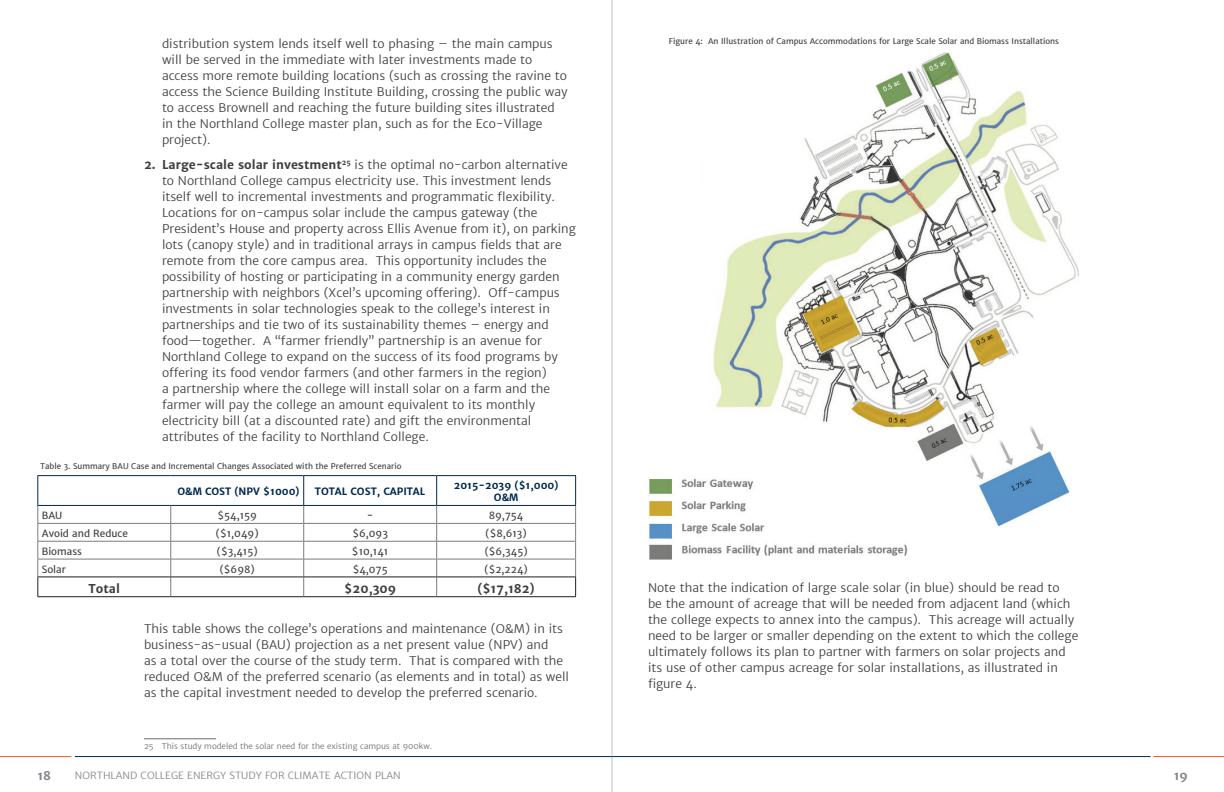
<style>
.page{position:relative;width:1224px;height:792px;background:#fff}
.page>*{position:absolute;margin:0;border:0;box-sizing:border-box;transform-origin:0 0}
.t1{font:300 12px/16px "Merriweather Sans";color:#3e3e3f}
.t2{font:700 12px "Merriweather Sans";color:#3e3e3f}
.t3{font:700 12px "Merriweather Sans";color:#82878c}
.t4{font:10px "Merriweather Sans";color:#3e3e3f}
.t5{font:700 10px/12px "Merriweather Sans";color:#00294e;text-align:center}
.t6{font:300 10px "Merriweather Sans";color:#82878c}
.t7{font:8px "Merriweather Sans";color:#3e3e3f}
.t8{font:300 8px "Merriweather Sans";color:#6c6d70}
.s1{font-weight:700}
</style>
<div class="page">
<hr style="left:75px;top:756px;width:1076px;height:1px;background:#00294e">
<hr style="left:0;top:756px;width:71px;height:1px;background:#f25b21">
<hr style="left:1154px;top:756px;width:70px;height:1px;background:#f25b21">
<hr style="left:612px;top:0;width:1px;height:792px;background:#787d83">
<hr style="left:144px;top:738px;width:72px;height:1px;background:#6c6d70">
<hr style="left:38px;top:541px;width:133px;height:1px;background:#787d83">
<hr style="left:171px;top:541px;width:133px;height:1px;background:#787d83">
<hr style="left:304px;top:541px;width:133px;height:1px;background:#787d83">
<hr style="left:437px;top:541px;width:139px;height:1px;background:#787d83">
<hr style="left:38px;top:559px;width:133px;height:1px;background:#787d83">
<hr style="left:171px;top:559px;width:133px;height:1px;background:#787d83">
<hr style="left:304px;top:559px;width:133px;height:1px;background:#787d83">
<hr style="left:437px;top:559px;width:139px;height:1px;background:#787d83">
<hr style="left:304px;top:475px;width:133px;height:1px;background:#00294e">
<hr style="left:437px;top:475px;width:139px;height:1px;background:#00294e">
<hr style="left:304px;top:505px;width:133px;height:1px;background:#00294e">
<hr style="left:437px;top:505px;width:139px;height:1px;background:#00294e">
<hr style="left:37px;top:475px;width:134px;height:1px;background:#00294e">
<hr style="left:171px;top:475px;width:133px;height:1px;background:#00294e">
<svg style="left:303px;top:476px;width:1px;height:120px"></svg>
<hr style="left:37px;top:505px;width:134px;height:1px;background:#00294e">
<hr style="left:171px;top:505px;width:133px;height:1px;background:#00294e">
<hr style="left:37px;top:577px;width:134px;height:1px;background:#231f20">
<hr style="left:171px;top:577px;width:133px;height:1px;background:#231f20">
<hr style="left:304px;top:577px;width:133px;height:1px;background:#231f20">
<hr style="left:437px;top:577px;width:139px;height:1px;background:#231f20">
<hr style="left:37px;top:596px;width:134px;height:1px;background:#231f20">
<hr style="left:171px;top:596px;width:133px;height:1px;background:#231f20">
<hr style="left:304px;top:596px;width:133px;height:1px;background:#231f20">
<hr style="left:437px;top:596px;width:139px;height:1px;background:#231f20">
<svg style="left:37px;top:476px;width:2px;height:120px"></svg>
<svg style="left:575px;top:476px;width:1px;height:120px"></svg>
<hr style="left:38px;top:523px;width:133px;height:1px;background:#787d83">
<hr style="left:437px;top:523px;width:139px;height:1px;background:#787d83">
<svg style="left:171px;top:506px;width:1px;height:90px"></svg>
<svg style="left:436px;top:476px;width:1px;height:120px"></svg>
<hr style="left:171px;top:523px;width:133px;height:1px;background:#787d83">
<hr style="left:304px;top:523px;width:133px;height:1px;background:#787d83">
<img style="left:649px;top:52px;width:430px;height:508px">
<p class="t1" style="left:162px;top:36px;width:407px">distribution system lends itself well to phasing – the main campus will be served in the immediate with later investments made to access more remote building locations (such as crossing the ravine to access the Science Building Institute Building, crossing the public way to access Brownell and reaching the future building sites illustrated in the Northland College master plan, such as for the Eco-Village project).</p>
<p class="t1" style="left:162px;top:157px;width:415px;text-indent:-18px"><span class="s1">2. Large-scale solar investment</span><sup>25</sup> is the optimal no-carbon alternative to Northland College campus electricity use. This investment lends itself well to incremental investments and programmatic flexibility.<br>Locations for on-campus solar include the campus gateway (the President’s House and property across Ellis Avenue from it), on parking lots (canopy style) and in traditional arrays in campus fields that are remote from the core campus area. This opportunity includes the possibility of hosting or participating in a community energy garden partnership with neighbors (Xcel’s upcoming offering). Off-campus investments in solar technologies speak to the college’s interest in partnerships and tie two of its sustainability themes – energy and food—together. A “farmer friendly” partnership is an avenue for Northland College to expand on the success of its food programs by offering its food vendor farmers (and other farmers in the region)<br>a partnership where the college will install solar on a farm and the farmer will pay the college an amount equivalent to its monthly electricity bill (at a discounted rate) and gift the environmental attributes of the facility to Northland College.</p>
<p class="t7" style="left:40px;top:461px;width:363px">Table 3. Summary BAU Case and Incremental Changes Associated with the Preferred Scenario</p>
<p class="t5" style="left:177px;top:486px;width:124px">O&amp;M Cost (N PV $1000)</p>
<p class="t5" style="left:315px;top:486px;width:21px">Total</p>
<p class="t5" style="left:351px;top:486px;width:64px">Cost, Capital</p>
<p class="t5" style="left:454px;top:480px;width:106px">2015-2039 ($1,000) o&amp;M</p>
<p class="t4" style="left:42px;top:510px;width:22px">BAU</p>
<p class="t4" style="left:218px;top:510px;width:41px">$54,159</p>
<p class="t4" style="left:367px;top:510px;width:8px">-</p>
<p class="t4" style="left:489px;top:510px;width:36px">89,754</p>
<p class="t4" style="left:42px;top:527px;width:88px">Avoid and Reduce</p>
<p class="t4" style="left:216px;top:527px;width:44px">($1,049)</p>
<p class="t4" style="left:352px;top:527px;width:37px">$6,093</p>
<p class="t4" style="left:486px;top:527px;width:43px">($8,613)</p>
<p class="t4" style="left:42px;top:545px;width:42px">Biomass</p>
<p class="t4" style="left:217px;top:545px;width:42px">($3,415)</p>
<p class="t4" style="left:352px;top:545px;width:38px">$10,141</p>
<p class="t4" style="left:485px;top:545px;width:44px">($6,345)</p>
<p class="t4" style="left:42px;top:563px;width:25px">Solar</p>
<p class="t4" style="left:220px;top:563px;width:36px">($698)</p>
<p class="t4" style="left:353px;top:563px;width:36px">$4,075</p>
<p class="t4" style="left:485px;top:563px;width:45px">($2,224)</p>
<p class="t2" style="left:89px;top:581px;width:33px">Total</p>
<p class="t2" style="left:344px;top:581px;width:54px">$20,309</p>
<p class="t2" style="left:477px;top:581px;width:59px">($17,182)</p>
<p class="t1" style="left:144px;top:621px;width:427px">This table shows the college’s operations and maintenance (O&amp;M) in its business-as-usual (BAU) projection as a net present value (NPV) and<br>as a total over the course of the study term. That is compared with the reduced O&amp;M of the preferred scenario (as elements and in total) as well as the capital investment needed to develop the preferred scenario.</p>
<p class="t8" style="left:144px;top:741px;width:290px">25 This study modeled the solar need for the existing campus at 900kw.</p>
<p class="t7" style="left:669px;top:36px;width:392px">Figure 4: An Illustration of Campus Accommodations for Large Scale Solar and Biomass Installations</p>
<p class="t1" style="left:648px;top:580px;width:432px">Note that the indication of large scale solar (in blue) should be read to<br>be the amount of acreage that will be needed from adjacent land (which the college expects to annex into the campus). This acreage will actually need to be larger or smaller depending on the extent to which the college ultimately follows its plan to partner with farmers on solar projects and its use of other campus acreage for solar installations, as illustrated in figure 4.</p>
<p class="t3" style="left:37px;top:768px;width:15px">18</p>
<p class="t6" style="left:75px;top:769px;width:325px">Northlan d College En ergy Study for Climate Action Plan</p>
<p class="t3" style="left:1174px;top:768px;width:16px">19</p>
</div>
